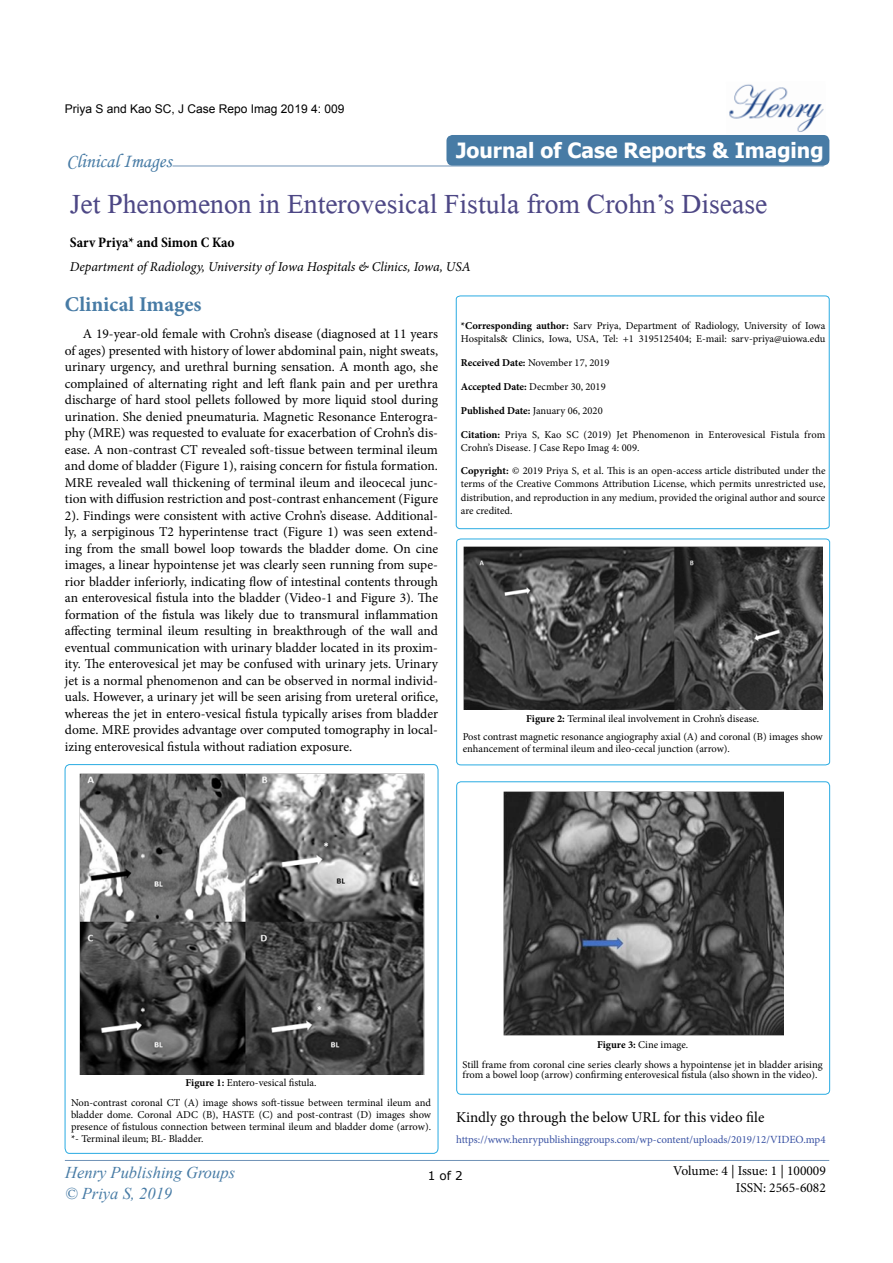
<style>
.page{position:relative;width:893px;height:1263px;background:#fff}
.page>*{position:absolute;margin:0;border:0;box-sizing:border-box;transform-origin:0 0}
.t1{font:41.25px "Microsoft Himalaya";color:#4d4785}
.t2{font:700 21px "Tahoma";color:#fff}
.t3{font:700 21px "Minion Pro";color:#477ba5}
.t4{font:19.5px "Monotype Corsiva";color:#477ba5}
.t5{font:italic 16.5px "Times New Roman";color:#477ba5}
.t6{font:15px "Minion Pro";color:#000}
.t7{font:700 condensed 14.55px "Minion Pro";letter-spacing:-.005em;color:#000}
.t8{font:13.5px/16.5px "Minion Pro";color:#000;text-align:right}
.t9{font:italic 13.5px "Minion Pro";letter-spacing:-.01em;color:#000}
.t10{font:12px "Arial";color:#000}
.t11{font:12px "MS Reference Sans Serif";color:#000}
.t12{font:10.95px "Minion Pro";color:#3851a3}
.t13{font:10.5px/13.5px "Minion Pro";color:#000;text-align:center}
.t14{font:700 10.5px "Minion Pro";color:#000}
.s1{color:#000101}
.s2{font-weight:700}
.s3{font-weight:400}
</style>
<div class="page">
<hr style="left:172px;top:166px;width:652px;height:1px;background:#7193b6">
<hr style="left:65px;top:1160px;width:764px;height:1px;background:#7193b6">
<div style="left:446px;top:135px;width:383px;height:31px;background:#477ba5;border-radius:6px"></div>
<svg style="left:456px;top:296px;width:374px;height:233px"></svg>
<svg style="left:456px;top:539px;width:374px;height:226px"></svg>
<div style="left:456px;top:782px;width:374px;height:312px;border:1px solid #29abe2;border-radius:4px"></div>
<img style="left:729px;top:84px;width:95px;height:48px">
<svg style="left:65px;top:764px;width:373px;height:390px"></svg>
<img style="left:80px;top:773px;width:344px;height:301px">
<img style="left:464px;top:547px;width:359px;height:163px">
<img style="left:503px;top:791px;width:281px;height:244px">
<p class="t10" style="left:65px;top:101px;width:281px">Priya S and Kao SC, J Case Repo Imag 2019 4: 009</p>
<h3 class="t4" style="left:66px;top:150px;width:107px">Clinical Images</h3>
<h2 class="t2" style="left:456px;top:136px;width:369px">Journal of Case Reports &amp; Imaging</h2>
<h1 class="t1" style="left:70px;top:175px;width:699px">Jet Phenomenon in Enterovesical Fistula from Crohn’s Disease</h1>
<p class="t7" style="left:70px;top:232px;width:166px">Sarv Priya* and Simon C Kao</p>
<p class="t9" style="left:70px;top:257px;width:402px">Department of Radiology, University of Iowa Hospitals &amp; Clinics, Iowa, USA</p>
<h2 class="t3" style="left:65px;top:289px;width:138px">Clinical Images</h2>
<p class="t8" style="left:65px;top:325px;width:375px;text-align:justify;text-indent:18px">A 19-year-old female with Crohn’s disease (diagnosed at 11 years of ages) presented with history of lower abdominal pain, night sweats, urinary urgency, and urethral burning sensation. A month ago, she complained of alternating right and left flank pain and per urethra discharge of hard stool pellets followed by more liquid stool during urination. She denied pneumaturia. Magnetic Resonance Enterogra&shy;phy (MRE) was requested to evaluate for exacerbation of Crohn’s dis&shy;ease. A non-contrast CT revealed soft-tissue between terminal ileum and dome of bladder (Figure 1), raising concern for fistula formation.<br>MRE revealed wall thickening of terminal ileum and ileocecal junc&shy;tion with diffusion restriction and post-contrast enhancement (Figure 2). Findings were consistent with active Crohn’s disease. Additional&shy;ly, a serpiginous T2 hyperintense tract (Figure 1) was seen extend&shy;ing from the small bowel loop towards the bladder dome. On cine images, a linear hypointense jet was clearly seen running from supe&shy;rior bladder inferiorly, indicating flow of intestinal contents through an enterovesical fistula into the bladder (<span class="s1">Video-1</span> and Figure 3). The formation of the fistula was likely due to transmural inflammation affecting terminal ileum resulting in breakthrough of the wall and eventual communication with urinary bladder located in its proxim&shy;ity. The enterovesical jet may be confused with urinary jets. Urinary jet is a normal phenomenon and can be observed in normal individ&shy;uals. However, a urinary jet will be seen arising from ureteral orifice, whereas the jet in entero-vesical fistula typically arises from bladder dome. MRE provides advantage over computed tomography in local&shy;izing enterovesical fistula without radiation exposure.</p>
<p class="t13" style="left:461px;top:318px;width:366px;text-align:left"><span class="s2">*Corresponding author:</span> Sarv Priya, Department of Radiology, University of Iowa<br>Hospitals&amp; Clinics, Iowa, USA, Tel: +1 3195125404; E-mail: sarv-priya@uiowa.edu</p>
<p class="t13" style="left:461px;top:356px;width:150px"><span class="s2">Received Date:</span> November 17, 2019</p>
<p class="t13" style="left:461px;top:380px;width:146px"><span class="s2">Accepted Date:</span> Decmber 30, 2019</p>
<p class="t14" style="left:461px;top:403px;width:143px">Published Date: <span class="s3">January 06, 2020</span></p>
<p class="t13" style="left:461px;top:428px;width:366px;text-align:left"><span class="s2">Citation:</span> Priya S, Kao SC (2019) Jet Phenomenon in Enterovesical Fistula from<br>Crohn’s Disease. J Case Repo Imag 4: 009.</p>
<p class="t13" style="left:461px;top:464px;width:366px;text-align:justify"><span class="s2">Copyright:</span> © 2019 Priya S, et al. This is an open-access article distributed under the terms of the Creative Commons Attribution License, which permits unrestricted use, distribution, and reproduction in any medium, provided the original author and source are credited.</p>
<p class="t13" style="left:463px;top:710px;width:362px;line-height:18px"><span class="s2">Figure 2:</span> Terminal ileal involvement in Crohn’s disease.<br>Post contrast magnetic resonance angiography axial (A) and coronal (B) images show</p>
<p class="t13" style="left:463px;top:742px;width:269px">enhancement of terminal ileum and ileo-cecal junction (arrow).</p>
<p class="t13" style="left:463px;top:1035px;width:362px;line-height:19.5px"><span class="s2">Figure 3:</span> Cine image.<br>Still frame from coronal cine series clearly shows a hypointense jet in bladder arising</p>
<p class="t13" style="left:463px;top:1068px;width:356px">from a bowel loop (arrow) confirming enterovesical fistula (also shown in the video).</p>
<p class="t13" style="left:71px;top:1073px;width:361px;line-height:19.5px"><span class="s2">Figure 1:</span> Entero-vesical fistula.<br>Non-contrast coronal CT (A) image shows soft-tissue between terminal ileum and</p>
<p class="t13" style="left:71px;top:1108px;width:362px;line-height:12px;text-align:justify">bladder dome. Coronal ADC (B), HASTE (C) and post-contrast (D) images show presence of fistulous connection between terminal ileum and bladder dome (arrow). *- Terminal ileum; BL- Bladder.</p>
<p class="t6" style="left:456px;top:1107px;width:310px">Kindly go through the below URL for this video file</p>
<p class="t12" style="left:456px;top:1132px;width:371px">https://www.henrypublishinggroups.com/wp-content/uploads/2019/12/VIDEO.mp4</p>
<p class="t5" style="left:65px;top:1161px;width:171px">Henry Publishing Groups</p>
<p class="t11" style="left:428px;top:1167px;width:37px">1 of 2</p>
<p class="t5" style="left:65px;top:1182px;width:108px">© Priya S, 2019</p>
<p class="t8" style="left:673px;top:1163px;width:154px">Volume: 4 | Issue: 1 | 100009<br>ISSN: 2565-6082</p>
</div>
